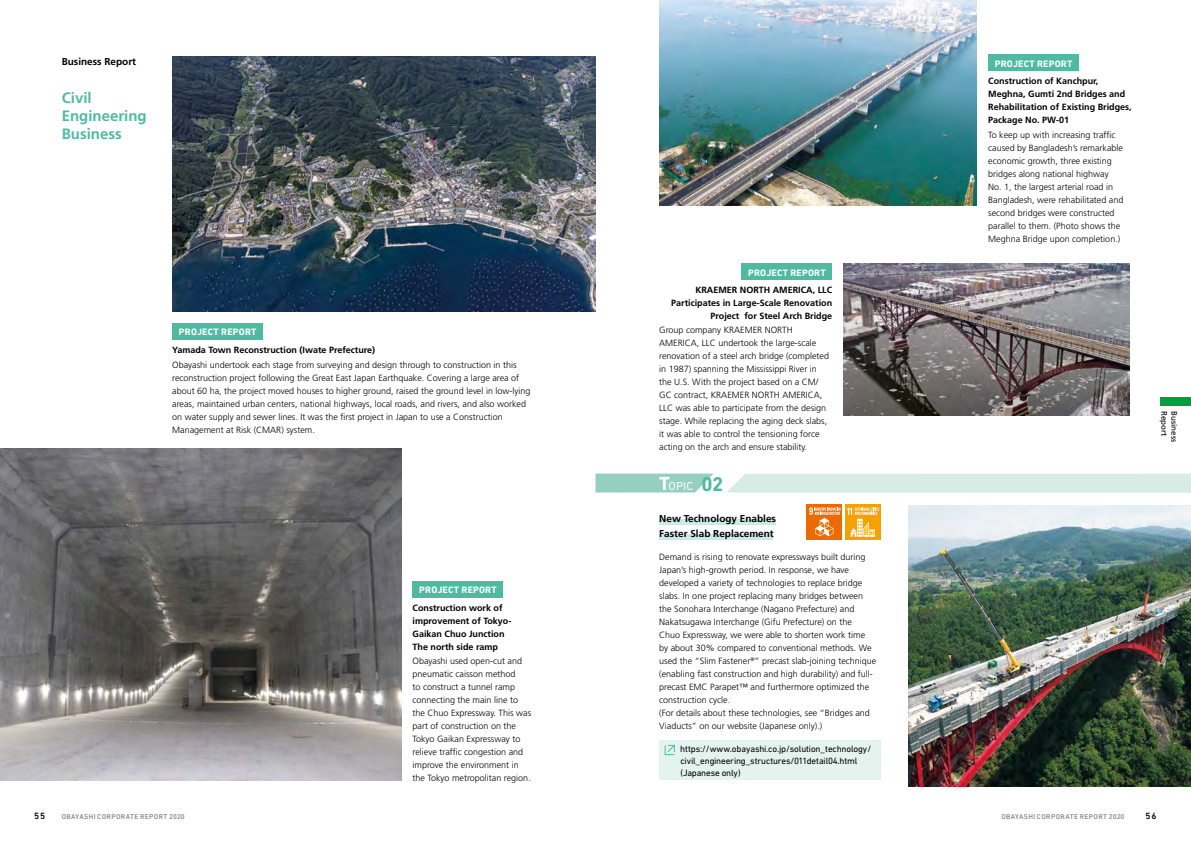
<style>
.page{position:relative;width:1191px;height:842px;background:#fff}
.page>*{position:absolute;margin:0;border:0;box-sizing:border-box;transform-origin:0 0}
.t1{font:700 20.2px "DIN Next LT Pro";color:#4fbaa1}
.t2{font:700 15px/18px "Frutiger LT Std";color:#4fbaa1}
.t3{font:11.8px "DIN Next LT Pro";color:#fff}
.t4{font:700 10px/15px "Frutiger LT Std";color:#000}
.t5{font:700 9.5px "DIN Next LT Pro";letter-spacing:.02em;color:#fff}
.t6{font:9.2px/12.1px "DIN Next LT Pro";letter-spacing:-.02em;color:#000}
.t7{font:500 9.2px "DIN Next LT Pro";color:#000}
.t8{font:300 9px/13px "Frutiger LT Std";color:#000}
.t9{font:700 9px/13px "Frutiger LT Std";color:#000}
.t10{font:8px "Frutiger LT Std";color:#000}
.t11{font:500 7.1px "DIN Next LT Pro";letter-spacing:.05em;color:#898989}
.s1{font-weight:700;font-size:19.3px}
</style>
<div class="page">
<svg style="left:595px;top:474px;width:118px;height:19px;background:#9ed4c3"></svg>
<svg style="left:727px;top:474px;width:464px;height:19px;background:#d7ece5"></svg>
<div style="left:659px;top:519px;width:116px;height:6px;background:#caeae2"></div>
<div style="left:659px;top:534px;width:113px;height:6px;background:#caeae2"></div>
<div style="left:806px;top:505px;width:35px;height:35px;background:#ed6a02"></div>
<svg style="left:809px;top:507px;width:31px;height:29px"></svg>
<div style="left:844px;top:505px;width:36px;height:35px;background:#f5a200"></div>
<svg style="left:847px;top:508px;width:32px;height:29px"></svg>
<img style="left:659px;top:0;width:318px;height:206px">
<img style="left:843px;top:264px;width:286px;height:151px">
<img style="left:172px;top:57px;width:423px;height:255px">
<div style="left:172px;top:323px;width:91px;height:17px;background:#4fbaa1"></div>
<div style="left:412px;top:581px;width:91px;height:16px;background:#4fbaa1"></div>
<div style="left:988px;top:55px;width:91px;height:16px;background:#4fbaa1"></div>
<div style="left:741px;top:264px;width:91px;height:16px;background:#4fbaa1"></div>
<div style="left:659px;top:741px;width:221px;height:39px;background:#e4f3ed"></div>
<svg style="left:665px;top:745px;width:10px;height:10px"></svg>
<img style="left:0;top:449px;width:401px;height:331px">
<img style="left:908px;top:505px;width:283px;height:281px">
<div style="left:1159px;top:397px;width:32px;height:8px;background:#00a041"></div>
<p class="t4" style="left:62px;top:54px;width:76px">Business Report</p>
<h2 class="t2" style="left:62px;top:89px;width:87px">Civil<br>Engineering<br>Business</h2>
<p class="t5" style="left:179px;top:327px;width:79px">PROJECT REPORT</p>
<p class="t9" style="left:172px;top:343px;width:204px">Yamada Town Reconstruction (Iwate Prefecture)</p>
<p class="t8" style="left:172px;top:358px;width:360px">Obayashi undertook each stage from surveying and design through to construction in this reconstruction project following the Great East Japan Earthquake. Covering a large area of about 60 ha, the project moved houses to higher ground, raised the ground level in low-lying areas, maintained urban centers, national highways, local roads, and rivers, and also worked on water supply and sewer lines. It was the first project in Japan to use a Construction Management at Risk (CMAR) system.</p>
<p class="t5" style="left:419px;top:584px;width:79px">PROJECT REPORT</p>
<p class="t9" style="left:412px;top:601px;width:100px">Construction work of improvement of Tokyo-<br>Gaikan Chuo Junction<br>The north side ramp</p>
<p class="t8" style="left:412px;top:654px;width:120px">Obayashi used open-cut and pneumatic caisson method<br>to construct a tunnel ramp connecting the main line to the Chuo Expressway. This was part of construction on the<br>Tokyo Gaikan Expressway to relieve traffic congestion and improve the environment in the Tokyo metropolitan region.</p>
<p class="t5" style="left:748px;top:267px;width:79px">PROJECT REPORT</p>
<p class="t9" style="left:671px;top:284px;width:163px;text-align:right">KRAEMER NORTH AMERICA, LLC<br>Participates in Large-Scale Renovation<br>Project for Steel Arch Bridge</p>
<p class="t8" style="left:659px;top:324px;width:171px">Group company KRAEMER NORTH AMERICA, LLC undertook the large-scale renovation of a steel arch bridge (completed in 1987) spanning the Mississippi River in the U.S. With the project based on a CM/ GC contract, KRAEMER NORTH AMERICA, LLC was able to participate from the design stage. While replacing the aging deck slabs, it was able to control the tensioning force acting on the arch and ensure stability.</p>
<h3 class="t3" style="left:659px;top:479px;width:35px"><span class="s1">T</span>OPIC</h3>
<h1 class="t1" style="left:701px;top:472px;width:24px">02</h1>
<p class="t4" style="left:659px;top:511px;width:118px">New Technology Enables<br>Faster Slab Replacement</p>
<p class="t8" style="left:659px;top:551px;width:219px">Demand is rising to renovate expressways built during Japan’s high-growth period. In response, we have developed a variety of technologies to replace bridge slabs. In one project replacing many bridges between the Sonohara Interchange (Nagano Prefecture) and Nakatsugawa Interchange (Gifu Prefecture) on the<br>Chuo Expressway, we were able to shorten work time by about 30% compared to conventional methods. We used the “Slim Fastener<sup>®</sup>” precast slab-joining technique (enabling fast construction and high durability) and full&shy;precast EMC Parapet™ and furthermore optimized the construction cycle.<br>(For details about these technologies, see “Bridges and Viaducts” on our website (Japanese only).)</p>
<p class="t6" style="left:680px;top:743px;width:192px">https://www.obayashi.co.jp/solution_technology/ civil_engineering_structures/011detail04.html (Japanese only)</p>
<p class="t5" style="left:995px;top:58px;width:79px">PROJECT REPORT</p>
<p class="t9" style="left:988px;top:75px;width:145px">Construction of Kanchpur,<br>Meghna, Gumti 2nd Bridges and<br>Rehabilitation of Existing Bridges,<br>Package No. PW-01</p>
<p class="t8" style="left:988px;top:128px;width:137px">To keep up with increasing traffic caused by Bangladesh’s remarkable economic growth, three existing bridges along national highway No. 1, the largest arterial road in Bangladesh, were rehabilitated and second bridges were constructed parallel to them. (Photo shows the Meghna Bridge upon completion.)</p>
<p class="t10" style="left:1168px;top:411px;width:27px;rotate:90deg">Report</p>
<p class="t10" style="left:1178px;top:411px;width:32px;rotate:90deg">Business</p>
<p class="t7" style="left:34px;top:811px;width:13px">55</p>
<p class="t11" style="left:62px;top:812px;width:125px">OBAYASHI CORPORATE REPORT 2020</p>
<p class="t11" style="left:1001px;top:812px;width:125px">OBAYASHI CORPORATE REPORT 2020</p>
<p class="t7" style="left:1145px;top:811px;width:13px">56</p>
</div>
